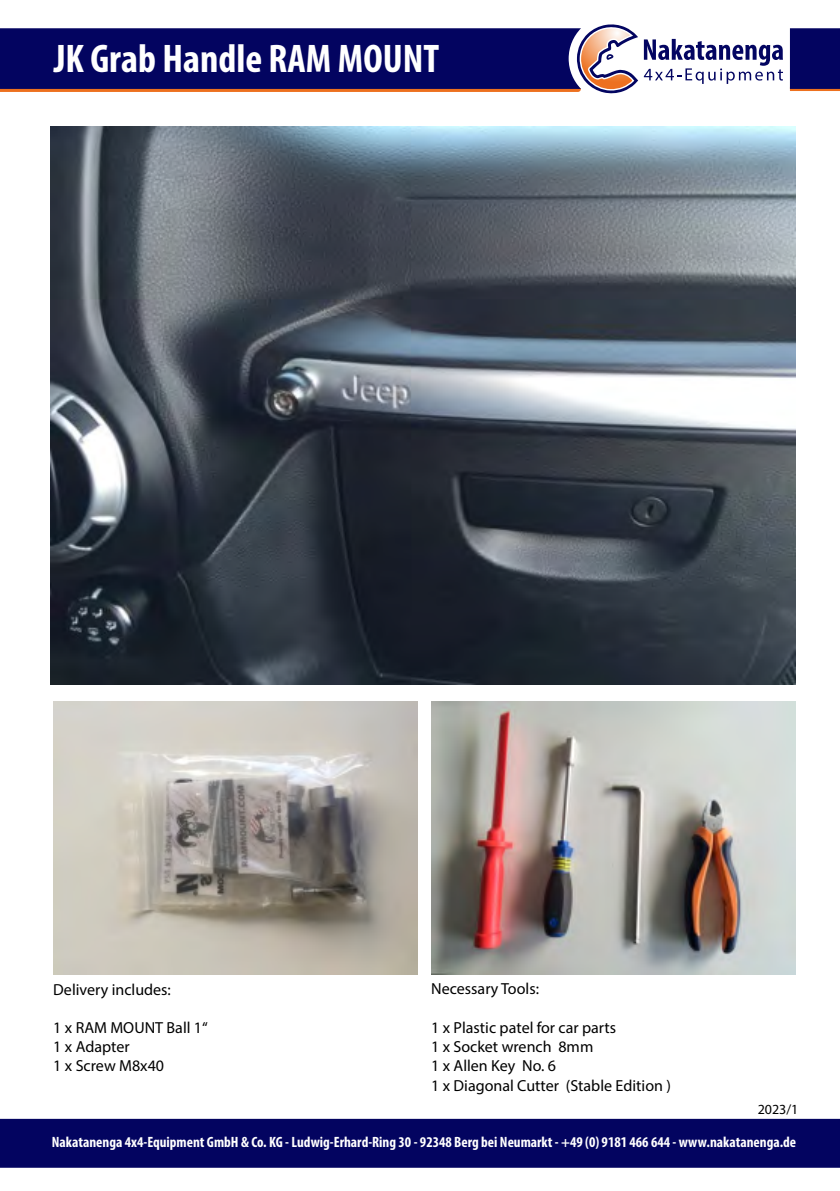
<style>
.page{position:relative;width:840px;height:1191px;background:#fff}
.page>*{position:absolute;margin:0;border:0;box-sizing:border-box;transform-origin:0 0}
.t1{font:700 condensed 40.2px "Myriad Pro";color:#fff}
.t2{font:16px/19.2px "Myriad Pro";color:#000}
.t3{font:700 condensed 15px "Myriad Pro";color:#fff}
.t4{font:14px "Myriad Pro";color:#000}
</style>
<div class="page">
<div style="left:0;top:1118px;width:839px;height:49px;background:#030460"></div>
<hr style="left:789px;top:87px;width:50px;height:4px;background:#ed701e">
<svg style="left:0;top:24px;width:785px;height:117px"></svg>
<svg style="left:0;top:28px;width:839px;height:61px;fill:#030460"></svg>
<img style="left:51px;top:127px;width:744px;height:557px">
<img style="left:53px;top:702px;width:364px;height:272px">
<img style="left:431px;top:702px;width:364px;height:272px">
<h1 class="t1" style="left:54px;top:42px;width:387px">JK Grab Handle RAM MOUNT</h1>
<p class="t2" style="left:53px;top:981px;width:119px">Delivery includes:</p>
<p class="t2" style="left:53px;top:1019px;width:156px">1 x RAM MOUNT Ball 1“<br>1 x Adapter<br>1 x Screw M8x40</p>
<p class="t2" style="left:431px;top:981px;width:109px">Necessary Tools:</p>
<p class="t2" style="left:431px;top:1019px;width:241px">1 x Plastic patel for car parts<br>1 x Socket wrench 8mm<br>1 x Allen Key No. 6<br>1 x Diagonal Cutter (Stable Edition )</p>
<p class="t4" style="left:757px;top:1103px;width:42px">2023/1</p>
<p class="t3" style="left:52px;top:1135px;width:745px">Nakatanenga 4x4-Equipment GmbH &amp; Co. KG - Ludwig-Erhard-Ring 30 - 92348 Berg bei Neumarkt - +49 (0) 9181 466 644 - www.nakatanenga.de</p>
</div>
